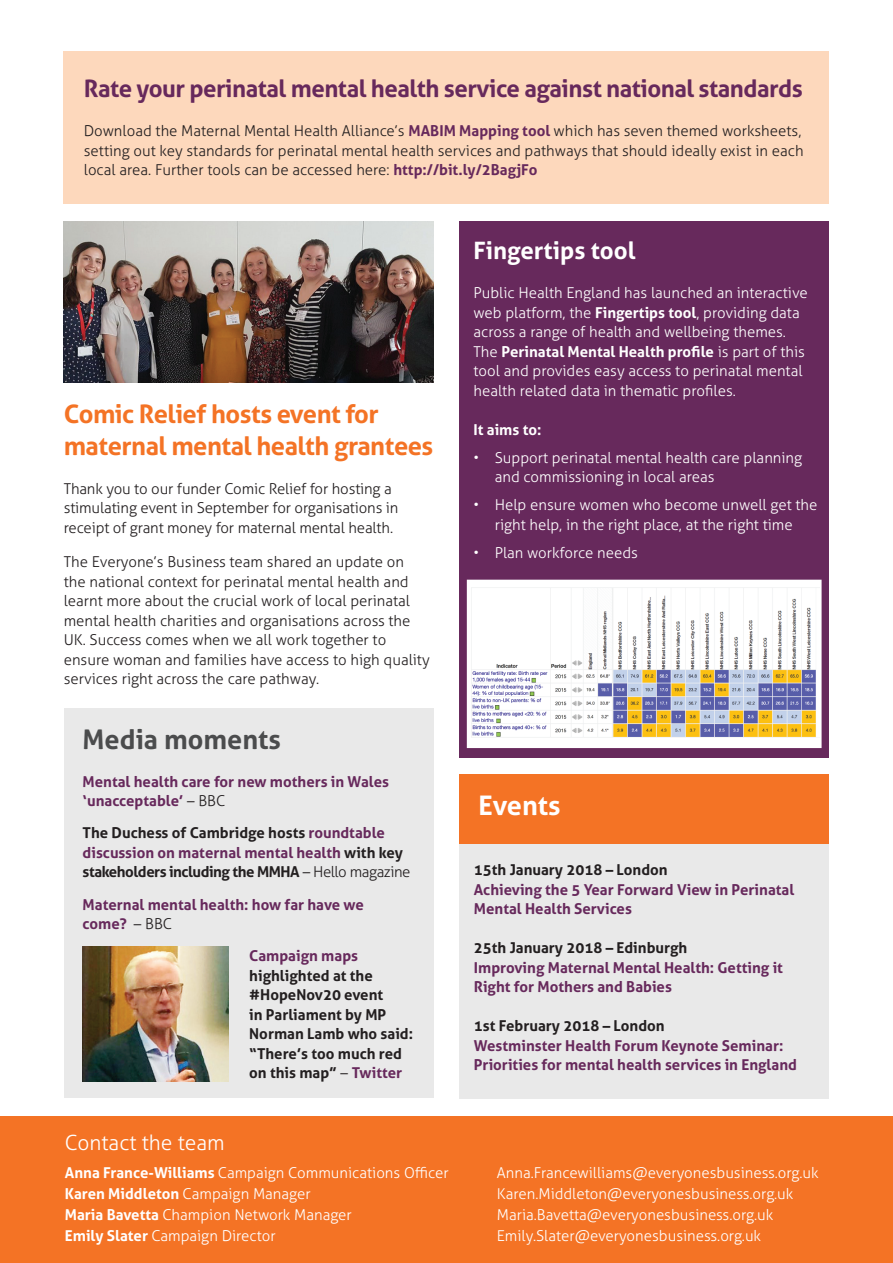
<style>
.page{position:relative;width:893px;height:1263px;background:#fff}
.page>*{position:absolute;margin:0;border:0;box-sizing:border-box;transform-origin:0 0}
.t1{font:700 27px "Aller";color:#4b4c4d}
.t2{font:700 27px "Aller";color:#fff}
.t3{font:700 25.5px/31.5px "Aller";letter-spacing:-.02em;color:#f47325}
.t4{font:700 24px "Aller";letter-spacing:-.02em;color:#67295c}
.t5{font:700 24px "Aller";color:#fff}
.t6{font:300 21px "Aller";color:#fff}
.t7{font:300 15px/19.5px "Aller";color:#fff}
.t8{font:300 15px/19.5px "Aller";color:#231f20}
.t9{font:700 15px/19.5px "Aller";color:#67295c}
.t10{font:700 15px/19.5px "Aller";color:#231f20}
.t11{font:700 15px "Aller";color:#fff}
.s1{font-weight:700;color:#67295c}
.s2{font-weight:300;color:#231f20}
.s3{color:#67295c}
.s4{font-weight:300}
.s5{font-weight:700}
</style>
<div class="page">
<div style="left:459px;top:221px;width:370px;height:536px;background:#67295c"></div>
<div style="left:64px;top:708px;width:370px;height:390px;background:#e9e9e9"></div>
<div style="left:0;top:1117px;width:893px;height:146px;background:#f47325"></div>
<div style="left:459px;top:774px;width:370px;height:324px;background:#e9e9e9"></div>
<div style="left:459px;top:774px;width:370px;height:69px;background:#f47325"></div>
<img style="left:64px;top:221px;width:370px;height:161px">
<div style="left:468px;top:580px;width:353px;height:167px;background:#fff"></div>
<img style="left:471px;top:587px;width:348px;height:151px">
<div style="left:467px;top:580px;width:355px;height:168px;border:2px solid #fff"></div>
<img style="left:83px;top:947px;width:145px;height:134px">
<div style="left:64px;top:51px;width:765px;height:153px;background:#fdd8bc"></div>
<h3 class="t4" style="left:84px;top:74px;width:720px">Rate your perinatal mental health service against national standards</h3>
<p class="t8" style="left:84px;top:121px;width:721px">Download the Maternal Mental Health Alliance’s <span class="s1">MABIM Mapping tool</span> which has seven themed worksheets, setting out key standards for perinatal mental health services and pathways that should ideally exist in each local area. Further tools can be accessed here: <span class="s1">http://bit.ly/2BagjFo</span></p>
<h2 class="t3" style="left:64px;top:398px;width:371px">Comic Relief hosts event for maternal mental health grantees</h2>
<p class="t8" style="left:64px;top:479px;width:336px">Thank you to our funder Comic Relief for hosting a stimulating event in September for organisations in receipt of grant money for maternal mental health.</p>
<p class="t8" style="left:64px;top:552px;width:368px">The Everyone’s Business team shared an update on the national context for perinatal mental health and learnt more about the crucial work of local perinatal mental health charities and organisations across the UK. Success comes when we all work together to ensure woman and families have access to high quality services right across the care pathway.</p>
<h1 class="t1" style="left:83px;top:723px;width:200px">Media moments</h1>
<p class="t9" style="left:83px;top:771px;width:308px">Mental health care for new mothers in Wales ‘unacceptable’ <span class="s2">– BBC</span></p>
<p class="t10" style="left:83px;top:823px;width:329px">The Duchess of Cambridge hosts <span class="s3">roundtable discussion on maternal mental health</span> with key stakeholders including the MMHA <span class="s4">– Hello magazine</span></p>
<p class="t9" style="left:83px;top:894px;width:283px">Maternal mental health: how far have we come? <span class="s2">– BBC</span></p>
<p class="t9" style="left:249px;top:946px;width:110px">Campaign maps</p>
<p class="t10" style="left:249px;top:966px;width:165px">highlighted at the #HopeNov20 event<br>in Parliament by MP<br>Norman Lamb who said: “There’s too much red on this map” <span class="s4">–</span> <span class="s3">Twitter</span></p>
<h3 class="t5" style="left:473px;top:236px;width:163px">Fingertips tool</h3>
<p class="t7" style="left:473px;top:283px;width:336px">Public Health England has launched an interactive web platform, the <span class="s5">Fingertips tool</span>, providing data across a range of health and wellbeing themes.<br>The <span class="s5">Perinatal Mental Health profile</span> is part of this tool and provides easy access to perinatal mental health related data in thematic profiles.</p>
<p class="t11" style="left:473px;top:420px;width:69px">It aims to:</p>
<p class="t7" style="left:495px;top:448px;width:309px;text-indent:-21px">• Support perinatal mental health care planning and commissioning in local areas</p>
<p class="t7" style="left:473px;top:495px;width:345px;text-align:center">• Help ensure women who become unwell get the right help, in the right place, at the right time</p>
<p class="t7" style="left:473px;top:543px;width:166px">• Plan workforce needs</p>
<h1 class="t2" style="left:478px;top:789px;width:84px">Events</h1>
<p class="t10" style="left:474px;top:860px;width:195px">15th January 2018 – London</p>
<p class="t9" style="left:474px;top:880px;width:322px">Achieving the 5 Year Forward View in Perinatal<br>Mental Health Services</p>
<p class="t10" style="left:474px;top:938px;width:215px">25th January 2018 – Edinburgh</p>
<p class="t9" style="left:474px;top:958px;width:311px">Improving Maternal Mental Health: Getting it<br>Right for Mothers and Babies</p>
<p class="t10" style="left:474px;top:1016px;width:192px">1st February 2018 – London</p>
<p class="t9" style="left:474px;top:1036px;width:325px">Westminster Health Forum Keynote Seminar:<br>Priorities for mental health services in England</p>
<h3 class="t6" style="left:65px;top:1130px;width:162px">Contact the team</h3>
<p class="t7" style="left:65px;top:1163px;width:385px"><span class="s5">Anna France-Williams</span> Campaign Communications Officer</p>
<p class="t7" style="left:497px;top:1163px;width:323px">Anna.Francewilliams@everyonesbusiness.org.uk</p>
<p class="t7" style="left:65px;top:1184px;width:247px"><span class="s5">Karen Middleton</span> Campaign Manager</p>
<p class="t7" style="left:497px;top:1184px;width:298px">Karen.Middleton@everyonesbusiness.org.uk</p>
<p class="t7" style="left:65px;top:1205px;width:288px"><span class="s5">Maria Bavetta</span> Champion Network Manager</p>
<p class="t7" style="left:497px;top:1205px;width:278px">Maria.Bavetta@everyonesbusiness.org.uk</p>
<p class="t7" style="left:65px;top:1226px;width:212px"><span class="s5">Emily Slater</span> Campaign Director</p>
<p class="t7" style="left:497px;top:1226px;width:266px">Emily.Slater@everyonesbusiness.org.uk</p>
</div>
